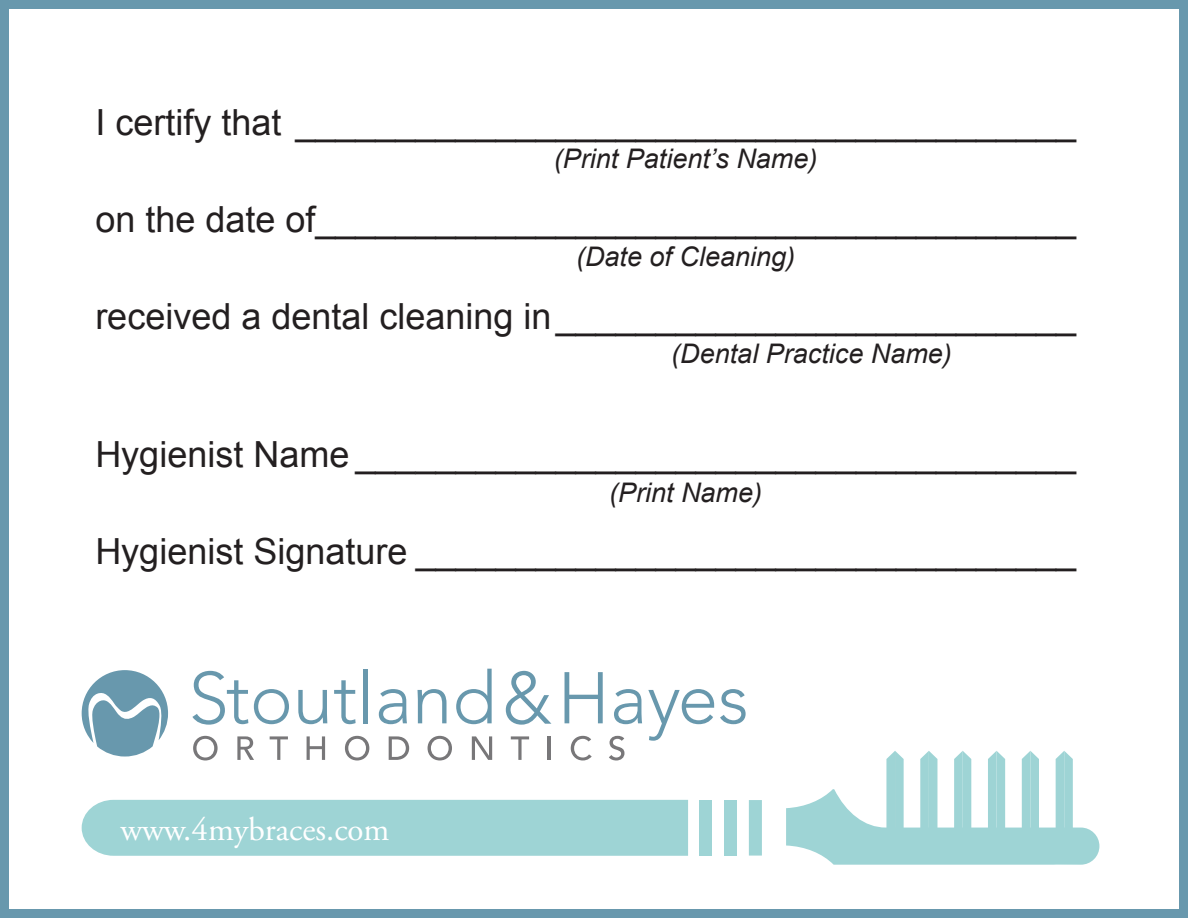
<style>
.page{position:relative;width:1188px;height:918px;background:#fff}
.page>*{position:absolute;margin:0;border:0;box-sizing:border-box;transform-origin:0 0}
.t1{font:36px "Arial";color:#231f20}
.t2{font:33px "Adobe Garamond Pro";color:#fff}
.t3{font:italic 27px "Arial";color:#231f20}
</style>
<div class="page">
<div style="left:0;top:0;width:1188px;height:918px;border:9px solid #6898ad"></div>
<svg style="left:193px;top:736px;width:25px;height:24px"></svg>
<svg style="left:237px;top:736px;width:17px;height:24px"></svg>
<svg style="left:270px;top:736px;width:18px;height:24px"></svg>
<svg style="left:307px;top:736px;width:18px;height:24px"></svg>
<svg style="left:345px;top:736px;width:24px;height:24px"></svg>
<svg style="left:389px;top:736px;width:20px;height:24px"></svg>
<svg style="left:428px;top:736px;width:24px;height:24px"></svg>
<svg style="left:472px;top:736px;width:20px;height:24px"></svg>
<svg style="left:511px;top:736px;width:18px;height:24px"></svg>
<hr style="left:548px;top:736px;width:3px;height:24px;background:#787779">
<svg style="left:571px;top:736px;width:21px;height:24px"></svg>
<svg style="left:609px;top:736px;width:15px;height:24px"></svg>
<svg style="left:192px;top:671px;width:56px;height:54px"></svg>
<svg style="left:254px;top:689px;width:35px;height:35px"></svg>
<svg style="left:298px;top:690px;width:29px;height:34px"></svg>
<svg style="left:334px;top:680px;width:22px;height:44px"></svg>
<hr style="left:364px;top:669px;width:4px;height:54px;background:#6898ad">
<svg style="left:379px;top:689px;width:28px;height:35px"></svg>
<svg style="left:418px;top:689px;width:29px;height:34px"></svg>
<svg style="left:456px;top:669px;width:36px;height:55px"></svg>
<svg style="left:506px;top:671px;width:45px;height:54px"></svg>
<svg style="left:565px;top:672px;width:38px;height:51px"></svg>
<svg style="left:614px;top:689px;width:28px;height:35px"></svg>
<svg style="left:648px;top:689px;width:66px;height:52px"></svg>
<svg style="left:720px;top:689px;width:26px;height:35px"></svg>
<svg style="left:82px;top:670px;width:86px;height:87px"></svg>
<div style="left:699px;top:800px;width:13px;height:56px;background:#9ed4d5"></div>
<div style="left:724px;top:800px;width:13px;height:56px;background:#9ed4d5"></div>
<div style="left:82px;top:800px;width:606px;height:56px;background:#9ed4d5"></div>
<div style="left:749px;top:800px;width:13px;height:56px;background:#9ed4d5"></div>
<svg style="left:786px;top:751px;width:313px;height:114px"></svg>
<p class="t1" style="left:95px;top:99px;width:982px">I certify that _______________________________________</p>
<p class="t3" style="left:554px;top:141px;width:265px">(Print Patient’s Name)</p>
<p class="t1" style="left:95px;top:196px;width:982px">on the date of______________________________________</p>
<p class="t3" style="left:576px;top:239px;width:221px">(Date of Cleaning)</p>
<p class="t1" style="left:95px;top:293px;width:982px">received a dental cleaning in__________________________</p>
<p class="t3" style="left:671px;top:336px;width:282px">(Dental Practice Name)</p>
<p class="t1" style="left:95px;top:431px;width:982px">Hygienist Name ____________________________________</p>
<p class="t3" style="left:609px;top:475px;width:155px">(Print Name)</p>
<p class="t1" style="left:95px;top:528px;width:982px">Hygienist Signature _________________________________</p>
<p class="t2" style="left:120px;top:810px;width:271px">www.4mybraces.com</p>
</div>
